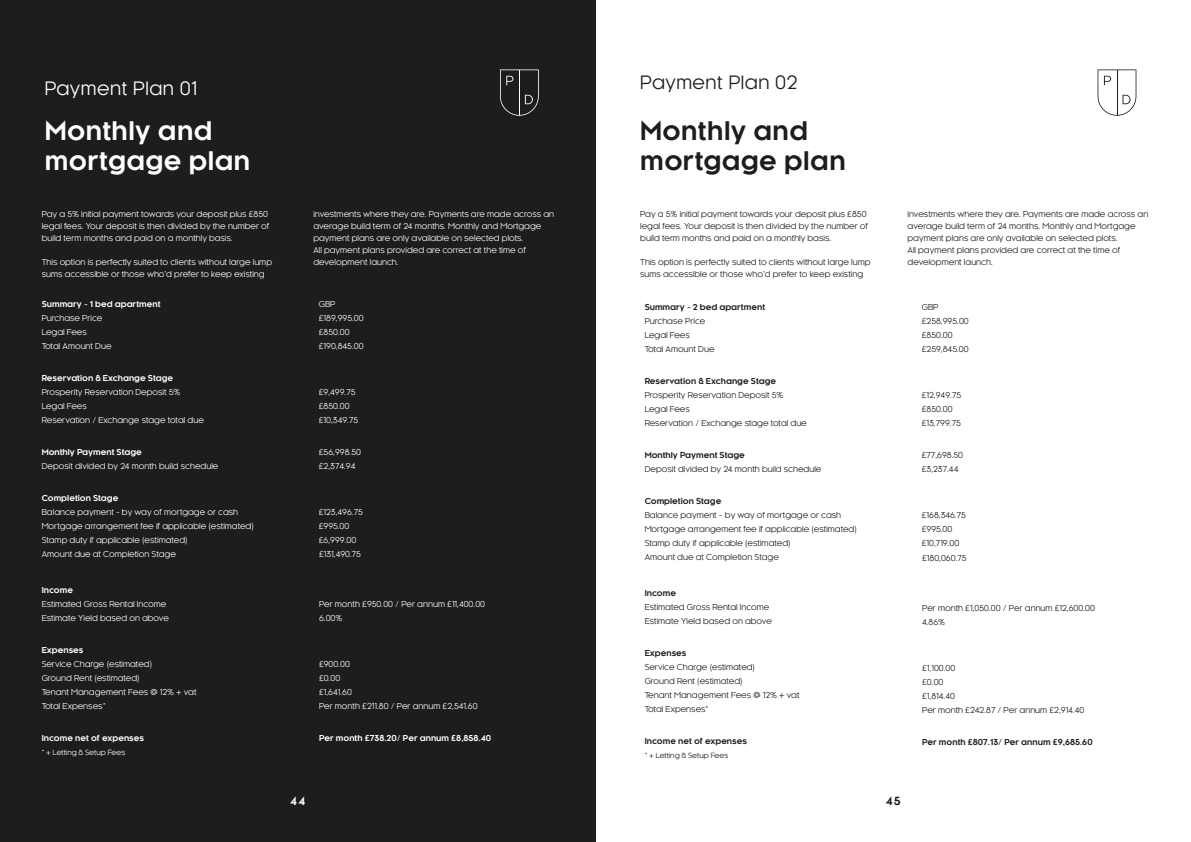
<style>
.page{position:relative;width:1191px;height:842px;background:#fff}
.page>*{position:absolute;margin:0;border:0;box-sizing:border-box;transform-origin:0 0}
.t1{font:700 25px/30px "Kessel 105";letter-spacing:.015em;color:#1d1d1b}
.t2{font:700 25px/30px "Kessel 105";letter-spacing:.015em;color:#fff}
.t3{font:18px "Kessel 105";letter-spacing:.025em;color:#1d1d1b}
.t4{font:18px "Kessel 105";letter-spacing:.025em;color:#fff}
.t5{font:700 11px "Kessel 105";color:#fff}
.t6{font:700 11px "Kessel 105";color:#1d1d1b}
.t7{font:8px/14px "Kessel 105";color:#1d1d1b}
.t8{font:8px/14px "Kessel 105";color:#fff}
.t9{font:700 8px "Kessel 105";color:#fff}
.t10{font:700 8px "Kessel 105";color:#1d1d1b}
.t11{font:7px "Kessel 105";color:#fff}
.t12{font:7px "Kessel 105";color:#1d1d1b}
</style>
<div class="page">
<div style="left:0;top:0;width:595px;height:842px;background:#1d1d1b"></div>
<svg style="left:500px;top:69px;width:39px;height:47px"></svg>
<svg style="left:1097px;top:69px;width:39px;height:47px"></svg>
<h2 class="t4" style="left:45px;top:78px;width:154px">Payment Plan 01</h2>
<h1 class="t2" style="left:45px;top:117px;width:207px">Monthly and mortgage plan</h1>
<p class="t8" style="left:42px;top:208px;width:229px;line-height:12px">Pay a 5% initial payment towards your deposit plus £850 legal fees. Your deposit is then divided by the number of build term months and paid on a monthly basis.</p>
<p class="t8" style="left:42px;top:256px;width:232px;line-height:12px">This option is perfectly suited to clients without large lump sums accessible or those who’d prefer to keep existing</p>
<p class="t8" style="left:313px;top:208px;width:242px;line-height:12px">investments where they are. Payments are made across an average build term of 24 months. Monthly and Mortgage payment plans are only available on selected plots.<br>All payment plans provided are correct at the time of development launch.</p>
<p class="t9" style="left:42px;top:300px;width:120px">Summary - 1 bed apartment</p>
<p class="t8" style="left:319px;top:297px;width:18px">GBP</p>
<p class="t8" style="left:42px;top:311px;width:62px">Purchase Price</p>
<p class="t8" style="left:319px;top:311px;width:46px">£189,995.00</p>
<p class="t8" style="left:42px;top:325px;width:47px">Legal Fees</p>
<p class="t8" style="left:319px;top:325px;width:32px">£850.00</p>
<p class="t8" style="left:42px;top:339px;width:71px">Total Amount Due</p>
<p class="t8" style="left:319px;top:339px;width:46px">£190,845.00</p>
<p class="t9" style="left:42px;top:374px;width:133px">Reservation &amp; Exchange Stage</p>
<p class="t8" style="left:42px;top:385px;width:140px">Prosperity Reservation Deposit 5%</p>
<p class="t8" style="left:319px;top:385px;width:38px">£9,499.75</p>
<p class="t8" style="left:42px;top:399px;width:47px">Legal Fees</p>
<p class="t8" style="left:319px;top:399px;width:32px">£850.00</p>
<p class="t8" style="left:42px;top:413px;width:164px">Reservation / Exchange stage total due</p>
<p class="t8" style="left:319px;top:413px;width:41px">£10,349.75</p>
<p class="t9" style="left:42px;top:448px;width:102px">Monthly Payment Stage</p>
<p class="t8" style="left:319px;top:445px;width:44px">£56,998.50</p>
<p class="t8" style="left:42px;top:459px;width:178px">Deposit divided by 24 month build schedule</p>
<p class="t8" style="left:319px;top:459px;width:38px">£2,374.94</p>
<p class="t9" style="left:42px;top:494px;width:78px">Completion Stage</p>
<p class="t8" style="left:42px;top:505px;width:198px">Balance payment - by way of mortgage or cash</p>
<p class="t8" style="left:319px;top:505px;width:46px">£123,496.75</p>
<p class="t8" style="left:42px;top:519px;width:214px">Mortgage arrangement fee if applicable (estimated)</p>
<p class="t8" style="left:319px;top:519px;width:32px">£995.00</p>
<p class="t8" style="left:42px;top:533px;width:147px">Stamp duty if applicable (estimated)</p>
<p class="t8" style="left:319px;top:533px;width:39px">£6,999.00</p>
<p class="t8" style="left:42px;top:547px;width:136px">Amount due at Completion Stage</p>
<p class="t9" style="left:42px;top:586px;width:33px">Income</p>
<p class="t8" style="left:42px;top:597px;width:129px">Estimated Gross Rental Income<br>Estimate Yield based on above</p>
<p class="t9" style="left:42px;top:646px;width:43px">Expenses</p>
<p class="t8" style="left:42px;top:657px;width:156px">Service Charge (estimated)<br>Ground Rent (estimated)<br>Tenant Management Fees @ 12% + vat<br>Total Expenses*</p>
<p class="t9" style="left:42px;top:734px;width:104px">Income net of expenses</p>
<p class="t8" style="left:319px;top:547px;width:44px">£131,490.75</p>
<p class="t8" style="left:319px;top:597px;width:168px">Per month £950.00 / Per annum £11,400.00<br>6.00%</p>
<p class="t8" style="left:319px;top:657px;width:160px">£900.00<br>£0.00<br>£1,641.60<br>Per month £211.80 / Per annum £2,541.60</p>
<p class="t9" style="left:319px;top:734px;width:174px">Per month £738.20/ Per annum £8,858.40</p>
<p class="t11" style="left:42px;top:749px;width:85px">* + Letting &amp; Setup Fees</p>
<h2 class="t3" style="left:640px;top:73px;width:159px">Payment Plan 02</h2>
<h1 class="t1" style="left:640px;top:117px;width:207px">Monthly and mortgage plan</h1>
<p class="t7" style="left:640px;top:208px;width:229px;line-height:12px">Pay a 5% initial payment towards your deposit plus £850 legal fees. Your deposit is then divided by the number of build term months and paid on a monthly basis.</p>
<p class="t7" style="left:640px;top:256px;width:232px;line-height:12px">This option is perfectly suited to clients without large lump sums accessible or those who’d prefer to keep existing</p>
<p class="t7" style="left:907px;top:208px;width:242px;line-height:12px">investments where they are. Payments are made across an average build term of 24 months. Monthly and Mortgage payment plans are only available on selected plots.<br>All payment plans provided are correct at the time of development launch.</p>
<p class="t10" style="left:644px;top:303px;width:122px">Summary - 2 bed apartment</p>
<p class="t7" style="left:921px;top:300px;width:18px">GBP</p>
<p class="t7" style="left:644px;top:314px;width:62px">Purchase Price</p>
<p class="t7" style="left:921px;top:315px;width:49px">£258,995.00</p>
<p class="t7" style="left:644px;top:328px;width:47px">Legal Fees</p>
<p class="t7" style="left:921px;top:328px;width:32px">£850.00</p>
<p class="t7" style="left:644px;top:342px;width:71px">Total Amount Due</p>
<p class="t7" style="left:921px;top:343px;width:48px">£259,845.00</p>
<p class="t10" style="left:644px;top:377px;width:133px">Reservation &amp; Exchange Stage</p>
<p class="t7" style="left:644px;top:388px;width:140px">Prosperity Reservation Deposit 5%</p>
<p class="t7" style="left:921px;top:389px;width:41px">£12,949.75</p>
<p class="t7" style="left:644px;top:402px;width:47px">Legal Fees</p>
<p class="t7" style="left:921px;top:402px;width:32px">£850.00</p>
<p class="t7" style="left:644px;top:416px;width:164px">Reservation / Exchange stage total due</p>
<p class="t7" style="left:921px;top:417px;width:41px">£13,799.75</p>
<p class="t10" style="left:644px;top:451px;width:102px">Monthly Payment Stage</p>
<p class="t7" style="left:921px;top:449px;width:43px">£77,698.50</p>
<p class="t7" style="left:644px;top:463px;width:178px">Deposit divided by 24 month build schedule</p>
<p class="t7" style="left:921px;top:463px;width:38px">£3,237.44</p>
<p class="t10" style="left:644px;top:497px;width:78px">Completion Stage</p>
<p class="t7" style="left:644px;top:509px;width:198px">Balance payment - by way of mortgage or cash</p>
<p class="t7" style="left:921px;top:509px;width:46px">£168,346.75</p>
<p class="t7" style="left:644px;top:523px;width:214px">Mortgage arrangement fee if applicable (estimated)</p>
<p class="t7" style="left:921px;top:523px;width:32px">£995.00</p>
<p class="t7" style="left:644px;top:537px;width:147px">Stamp duty if applicable (estimated)</p>
<p class="t7" style="left:921px;top:537px;width:39px">£10,719.00</p>
<p class="t7" style="left:644px;top:551px;width:136px">Amount due at Completion Stage</p>
<p class="t10" style="left:644px;top:589px;width:33px">Income</p>
<p class="t7" style="left:644px;top:601px;width:129px">Estimated Gross Rental Income<br>Estimate Yield based on above</p>
<p class="t10" style="left:644px;top:649px;width:43px">Expenses</p>
<p class="t7" style="left:644px;top:661px;width:156px">Service Charge (estimated)<br>Ground Rent (estimated)<br>Tenant Management Fees @ 12% + vat<br>Total Expenses*</p>
<p class="t10" style="left:644px;top:737px;width:104px">Income net of expenses</p>
<p class="t7" style="left:922px;top:551px;width:46px">£180,060.75</p>
<p class="t7" style="left:922px;top:601px;width:174px">Per month £1,050.00 / Per annum £12,600.00<br>4.86%</p>
<p class="t7" style="left:922px;top:661px;width:164px">£1,100.00<br>£0.00<br>£1,814.40<br>Per month £242.87 / Per annum £2,914.40</p>
<p class="t10" style="left:922px;top:737px;width:172px">Per month £807.13/ Per annum £9,685.60</p>
<p class="t12" style="left:644px;top:752px;width:85px">* + Letting &amp; Setup Fees</p>
<h3 class="t5" style="left:290px;top:794px;width:17px">44</h3>
<h3 class="t6" style="left:885px;top:794px;width:16px">45</h3>
</div>
